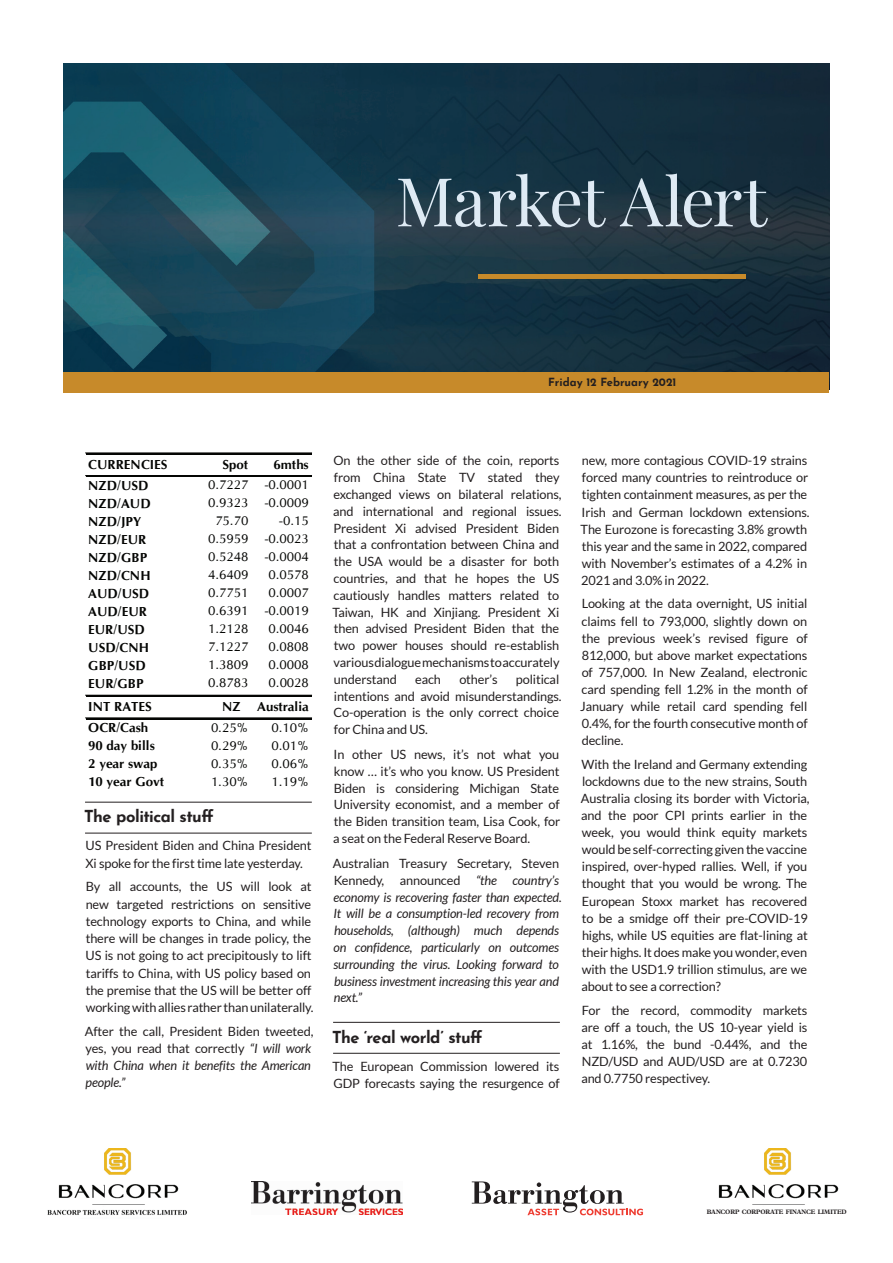
<style>
.page{position:relative;width:893px;height:1263px;background:#fff}
.page>*{position:absolute;margin:0;border:0;box-sizing:border-box;transform-origin:0 0}
.t1{font:67.5px "Playfair Display";letter-spacing:-.03em;color:#deeaf4}
.t2{font:700 16.5px "Josefin Sans";letter-spacing:-.03em;color:#231f20}
.t3{font:13.05px "CG Omega";letter-spacing:-.005em;color:#040503}
.t4{font:700 13.05px "CG Omega";letter-spacing:.005em;color:#040503}
.t5{font:12.75px/17.1px "Lato";letter-spacing:-.01em;color:#231f20}
.t6{font:italic 12.75px/16.8px "Lato";letter-spacing:-.01em;color:#231f20}
.t7{font:700 11.25px "Josefin Sans";color:#231f20}
.t8{font:700 6.45px "Plantin Std";letter-spacing:-.01em;color:#231f20;scale:.93 1}
.s1{font-style:italic}
.s2{font-style:normal}
</style>
<div class="page">
<hr style="left:85px;top:802px;width:227px;height:1px;background:#231f20">
<hr style="left:85px;top:833px;width:227px;height:1px;background:#231f20">
<hr style="left:86px;top:453px;width:226px;height:1px;background:#040503">
<hr style="left:86px;top:475px;width:226px;height:1px;background:#040503">
<hr style="left:86px;top:476px;width:226px;height:1px;background:#040503">
<hr style="left:86px;top:695px;width:226px;height:1px;background:#040503">
<hr style="left:86px;top:718px;width:226px;height:1px;background:#040503">
<hr style="left:333px;top:1022px;width:227px;height:1px;background:#231f20">
<hr style="left:333px;top:1053px;width:227px;height:1px;background:#231f20">
<img style="left:64px;top:64px;width:765px;height:308px">
<div style="left:64px;top:372px;width:765px;height:21px;background:#c78a2a"></div>
<hr style="left:478px;top:275px;width:268px;height:4px;background:#c78a2a">
<img style="left:47px;top:1148px;width:140px;height:67px">
<img style="left:252px;top:1181px;width:150px;height:34px">
<svg style="left:472px;top:1181px;width:171px;height:34px"></svg>
<img style="left:718px;top:1148px;width:121px;height:57px">
<h1 class="t1" style="left:395px;top:148px;width:373px">Market Alert</h1>
<p class="t7" style="left:548px;top:372px;width:130px">Friday 12 February 2021</p>
<p class="t4" style="left:88px;top:456px;width:81px">CURRENCIES</p>
<p class="t4" style="left:223px;top:456px;width:27px">Spot</p>
<p class="t4" style="left:274px;top:456px;width:37px">6mths</p>
<p class="t4" style="left:88px;top:477px;width:62px">NZD/USD</p>
<p class="t3" style="left:208px;top:477px;width:42px">0.7227</p>
<p class="t3" style="left:265px;top:477px;width:46px">-0.0001</p>
<p class="t4" style="left:88px;top:495px;width:64px">NZD/AUD</p>
<p class="t3" style="left:208px;top:495px;width:42px">0.9323</p>
<p class="t3" style="left:265px;top:495px;width:46px">-0.0009</p>
<p class="t4" style="left:88px;top:513px;width:54px">NZD/JPY</p>
<p class="t3" style="left:215px;top:513px;width:34px">75.70</p>
<p class="t3" style="left:279px;top:513px;width:31px">-0.15</p>
<p class="t4" style="left:88px;top:531px;width:60px">NZD/EUR</p>
<p class="t3" style="left:208px;top:531px;width:42px">0.5959</p>
<p class="t3" style="left:265px;top:531px;width:46px">-0.0023</p>
<p class="t4" style="left:88px;top:549px;width:61px">NZD/GBP</p>
<p class="t3" style="left:208px;top:549px;width:42px">0.5248</p>
<p class="t3" style="left:265px;top:549px;width:46px">-0.0004</p>
<p class="t4" style="left:88px;top:567px;width:64px">NZD/CNH</p>
<p class="t3" style="left:208px;top:567px;width:42px">4.6409</p>
<p class="t3" style="left:268px;top:567px;width:42px">0.0578</p>
<p class="t4" style="left:88px;top:585px;width:62px">AUD/USD</p>
<p class="t3" style="left:208px;top:585px;width:42px">0.7751</p>
<p class="t3" style="left:269px;top:585px;width:42px">0.0007</p>
<p class="t4" style="left:88px;top:603px;width:60px">AUD/EUR</p>
<p class="t3" style="left:208px;top:603px;width:42px">0.6391</p>
<p class="t3" style="left:265px;top:603px;width:46px">-0.0019</p>
<p class="t4" style="left:88px;top:621px;width:58px">EUR/USD</p>
<p class="t3" style="left:208px;top:621px;width:42px">1.2128</p>
<p class="t3" style="left:269px;top:621px;width:42px">0.0046</p>
<p class="t4" style="left:88px;top:639px;width:62px">USD/CNH</p>
<p class="t3" style="left:208px;top:639px;width:42px">7.1227</p>
<p class="t3" style="left:269px;top:639px;width:42px">0.0808</p>
<p class="t4" style="left:88px;top:657px;width:59px">GBP/USD</p>
<p class="t3" style="left:208px;top:657px;width:42px">1.3809</p>
<p class="t3" style="left:269px;top:657px;width:42px">0.0008</p>
<p class="t4" style="left:88px;top:675px;width:57px">EUR/GBP</p>
<p class="t3" style="left:208px;top:675px;width:42px">0.8783</p>
<p class="t3" style="left:269px;top:675px;width:42px">0.0028</p>
<p class="t4" style="left:88px;top:699px;width:65px">INT RATES</p>
<p class="t4" style="left:222px;top:699px;width:20px">NZ</p>
<p class="t4" style="left:257px;top:699px;width:53px">Australia</p>
<p class="t4" style="left:88px;top:719px;width:61px">OCR/Cash</p>
<p class="t3" style="left:211px;top:719px;width:39px">0.25%</p>
<p class="t3" style="left:271px;top:719px;width:39px">0.10%</p>
<p class="t4" style="left:88px;top:737px;width:68px">90 day bills</p>
<p class="t3" style="left:211px;top:737px;width:39px">0.29%</p>
<p class="t3" style="left:271px;top:737px;width:39px">0.01%</p>
<p class="t4" style="left:88px;top:755px;width:71px">2 year swap</p>
<p class="t3" style="left:211px;top:755px;width:39px">0.35%</p>
<p class="t3" style="left:271px;top:755px;width:39px">0.06%</p>
<p class="t4" style="left:88px;top:773px;width:77px">10 year Govt</p>
<p class="t3" style="left:211px;top:773px;width:39px">1.30%</p>
<p class="t3" style="left:271px;top:773px;width:39px">1.19%</p>
<p class="t2" style="left:84px;top:802px;width:131px">The political stuff</p>
<p class="t5" style="left:85px;top:837px;width:228px">US President Biden and China President<br>Xi spoke for the first time late yesterday.</p>
<p class="t5" style="left:86px;top:878px;width:229px">By all accounts, the US will look at new targeted restrictions on sensitive technology exports to China, and while there will be changes in trade policy, the US is not going to act precipitously to lift tariffs to China, with US policy based on the premise that the US will be better off working with allies rather than unilaterally.</p>
<p class="t5" style="left:85px;top:1022px;width:230px">After the call, President Biden tweeted, yes, you read that correctly <span class="s1">“I will work with China when it benefits the American people.”</span></p>
<p class="t5" style="left:333px;top:452px;width:231px">On the other side of the coin, reports from China State TV stated they exchanged views on bilateral relations, and international and regional issues.<br>President Xi advised President Biden that a confrontation between China and the USA would be a disaster for both countries, and that he hopes the US cautiously handles matters related to Taiwan, HK and Xinjiang. President Xi then advised President Biden that the two power houses should re-establish various dialogue mechanisms to accurately understand</p>
<p class="t5" style="left:415px;top:670px;width:27px">each</p>
<p class="t5" style="left:459px;top:670px;width:40px">other’s</p>
<p class="t5" style="left:333px;top:671px;width:230px;text-indent:182px">political intentions and avoid misunderstandings.<br>Co-operation is the only correct choice for China and US.</p>
<p class="t5" style="left:333px;top:746px;width:229px;text-align:justify">In other US news, it’s not what you know … it’s who you know. US President Biden is considering Michigan State University economist, and a member of the Biden transition team, Lisa Cook, for a seat on the Federal Reserve Board.</p>
<p class="t6" style="left:333px;top:855px;width:230px"><span class="s2">Australian Treasury Secretary, Steven Kennedy, announced</span> “the country’s economy is recovering faster than expected.<br>It will be a consumption-led recovery from households, (although) much depends on confidence, particularly on outcomes surrounding the virus. Looking forward to business investment increasing this year and next.”</p>
<p class="t2" style="left:332px;top:1022px;width:152px">The ‘real world’ stuff</p>
<p class="t5" style="left:333px;top:1057px;width:229px">The European Commission lowered its<br>GDP forecasts saying the resurgence of</p>
<p class="t5" style="left:581px;top:452px;width:231px">new, more contagious COVID-19 strains forced many countries to reintroduce or tighten containment measures, as per the Irish and German lockdown extensions.<br>The Eurozone is forecasting 3.8% growth this year and the same in 2022, compared with November’s estimates of a 4.2% in 2021 and 3.0% in 2022.</p>
<p class="t5" style="left:580px;top:595px;width:229px;text-align:justify">Looking at the data overnight, US initial claims fell to 793,000, slightly down on the previous week’s revised figure of 812,000, but above market expectations of 757,000. In New Zealand, electronic card spending fell 1.2% in the month of January while retail card spending fell 0.4%, for the fourth consecutive month of decline.</p>
<p class="t5" style="left:581px;top:755px;width:230px">With the Ireland and Germany extending lockdowns due to the new strains, South Australia closing its border with Victoria, and the poor CPI prints earlier in the week, you would think equity markets would be self-correcting given the vaccine inspired, over-hyped rallies. Well, if you thought that you would be wrong. The European Stoxx market has recovered to be a smidge off their pre-COVID-19 highs, while US equities are flat-lining at their highs. It does make you wonder, even with the USD1.9 trillion stimulus, are we about to see a correction?</p>
<p class="t5" style="left:581px;top:1001px;width:228px;text-align:justify">For the record, commodity markets are off a touch, the US 10-year yield is at 1.16%, the bund -0.44%, and the NZD/USD and AUD/USD are at 0.7230 and 0.7750 respectivey.</p>
<p class="t8" style="left:707px;top:1208px;width:152px">BANCORP CORPORATE FINANCE LIMITED</p>
</div>
